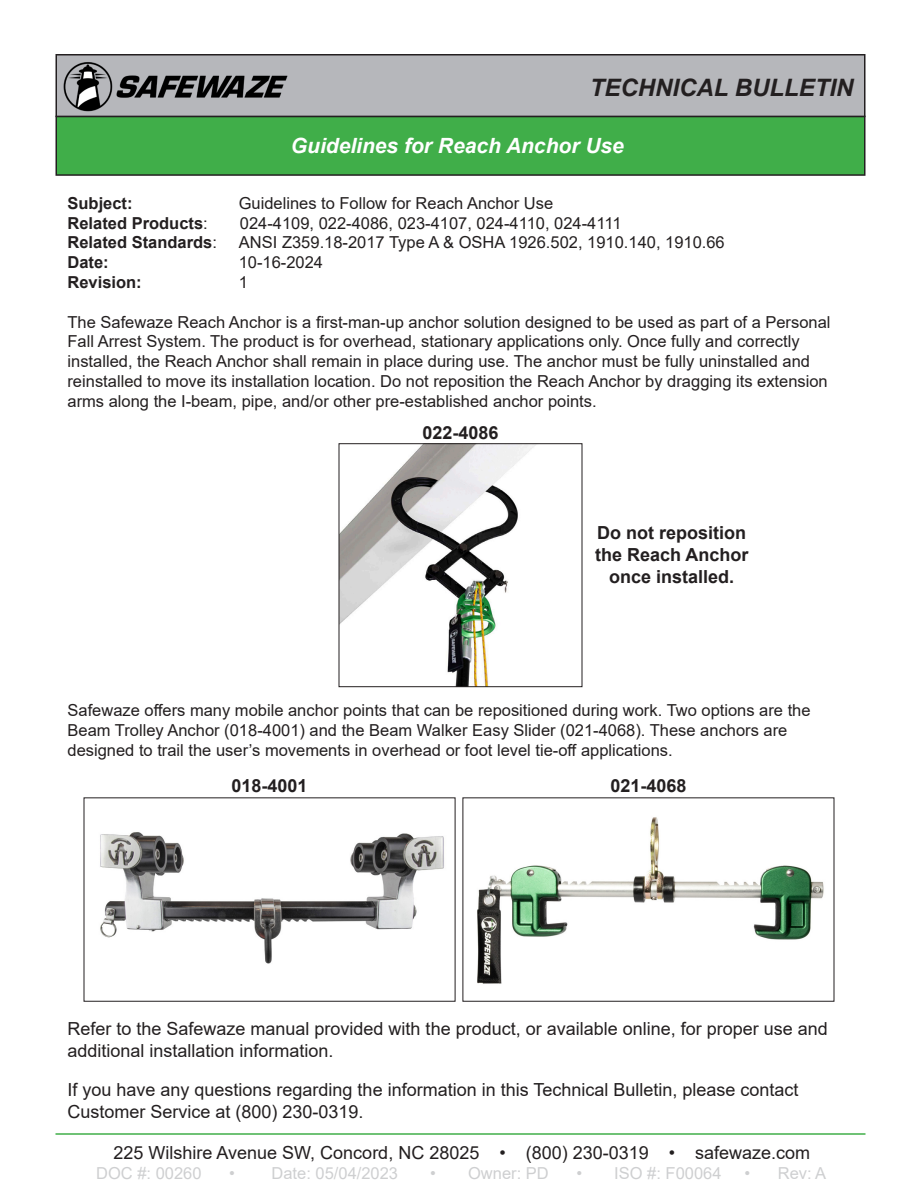
<style>
.page{position:relative;width:918px;height:1188px;background:#fff}
.page>*{position:absolute;margin:0;border:0;box-sizing:border-box;transform-origin:0 0}
.t1{font:italic 700 24px "Arial";color:#231f20}
.t2{font:italic 700 21px "Arial";color:#fff}
.t3{font:18px/21.6px "Arial";color:#231f20}
.t4{font:700 18px "Arial";color:#231f20}
.t5{font:16.5px/19.8px "Arial";color:#231f20}
.t6{font:700 16.5px "Arial";color:#231f20}
.t7{font:16.5px "Arial";color:#9d9fa2}
.s1{font-weight:400}
</style>
<div class="page">
<img style="left:100px;top:832px;width:344px;height:132px">
<div style="left:56px;top:116px;width:809px;height:59px;background:#40ae49"></div>
<div style="left:56px;top:116px;width:810px;height:60px;border:2px solid #231f20"></div>
<hr style="left:56px;top:1133px;width:810px;height:2px;background:#40ae49">
<div style="left:56px;top:55px;width:809px;height:61px;background:#b6b7bb"></div>
<div style="left:56px;top:54px;width:810px;height:63px;border:2px solid #231f20"></div>
<img style="left:57px;top:57px;width:236px;height:58px">
<img style="left:341px;top:446px;width:193px;height:239px">
<img style="left:477px;top:817px;width:347px;height:167px">
<p class="t1" style="left:590px;top:71px;width:265px">TECHNICAL BULLETIN</p>
<p class="t2" style="left:291px;top:131px;width:334px">Guidelines for Reach Anchor Use</p>
<p class="t6" style="left:68px;top:191px;width:67px">Subject:</p>
<p class="t5" style="left:239px;top:193px;width:316px">Guidelines to Follow for Reach Anchor Use</p>
<p class="t6" style="left:68px;top:211px;width:142px">Related Products<span class="s1">:</span></p>
<p class="t5" style="left:240px;top:213px;width:383px">024-4109, 022-4086, 023-4107, 024-4110, 024-4111</p>
<p class="t6" style="left:68px;top:231px;width:151px">Related Standards<span class="s1">:</span></p>
<p class="t5" style="left:239px;top:233px;width:487px">ANSI Z359.18-2017 Type A &amp; OSHA 1926.502, 1910.140, 1910.66</p>
<p class="t6" style="left:68px;top:251px;width:43px">Date:</p>
<p class="t5" style="left:239px;top:252px;width:86px">10-16-2024</p>
<p class="t6" style="left:68px;top:270px;width:76px">Revision:</p>
<p class="t5" style="left:239px;top:272px;width:11px">1</p>
<p class="t5" style="left:68px;top:312px;width:765px">The Safewaze Reach Anchor is a first-man-up anchor solution designed to be used as part of a Personal Fall Arrest System. The product is for overhead, stationary applications only. Once fully and correctly installed, the Reach Anchor shall remain in place during use. The anchor must be fully uninstalled and reinstalled to move its installation location. Do not reposition the Reach Anchor by dragging its extension arms along the I-beam, pipe, and/or other pre-established anchor points.</p>
<p class="t4" style="left:422px;top:419px;width:78px">022-4086</p>
<p class="t4" style="left:597px;top:520px;width:151px">Do not reposition</p>
<p class="t4" style="left:595px;top:542px;width:155px">the Reach Anchor</p>
<p class="t4" style="left:609px;top:563px;width:127px">once installed.</p>
<p class="t5" style="left:68px;top:701px;width:745px">Safewaze offers many mobile anchor points that can be repositioned during work. Two options are the<br>Beam Trolley Anchor (018-4001) and the Beam Walker Easy Slider (021-4068). These anchors are designed to trail the user’s movements in overhead or foot level tie-off applications.</p>
<p class="t4" style="left:232px;top:773px;width:78px">018-4001</p>
<p class="t4" style="left:610px;top:773px;width:78px">021-4068</p>
<p class="t3" style="left:68px;top:1018px;width:762px">Refer to the Safewaze manual provided with the product, or available online, for proper use and additional installation information.</p>
<p class="t3" style="left:68px;top:1079px;width:733px">If you have any questions regarding the information in this Technical Bulletin, please contact<br>Customer Service at (800) 230-0319.</p>
<p class="t3" style="left:114px;top:1142px;width:698px">225 Wilshire Avenue SW, Concord, NC 28025 • (800) 230-0319 • safewaze.com</p>
<p class="t7" style="left:96px;top:1162px;width:107px">DOC #: 00260</p>
<p class="t7" style="left:229px;top:1162px;width:171px">• Date: 05/04/2023</p>
<p class="t7" style="left:430px;top:1162px;width:120px">• Owner: PD</p>
<p class="t7" style="left:576px;top:1162px;width:147px">• ISO #: F00064</p>
<p class="t7" style="left:744px;top:1162px;width:83px">• Rev: A</p>
</div>
